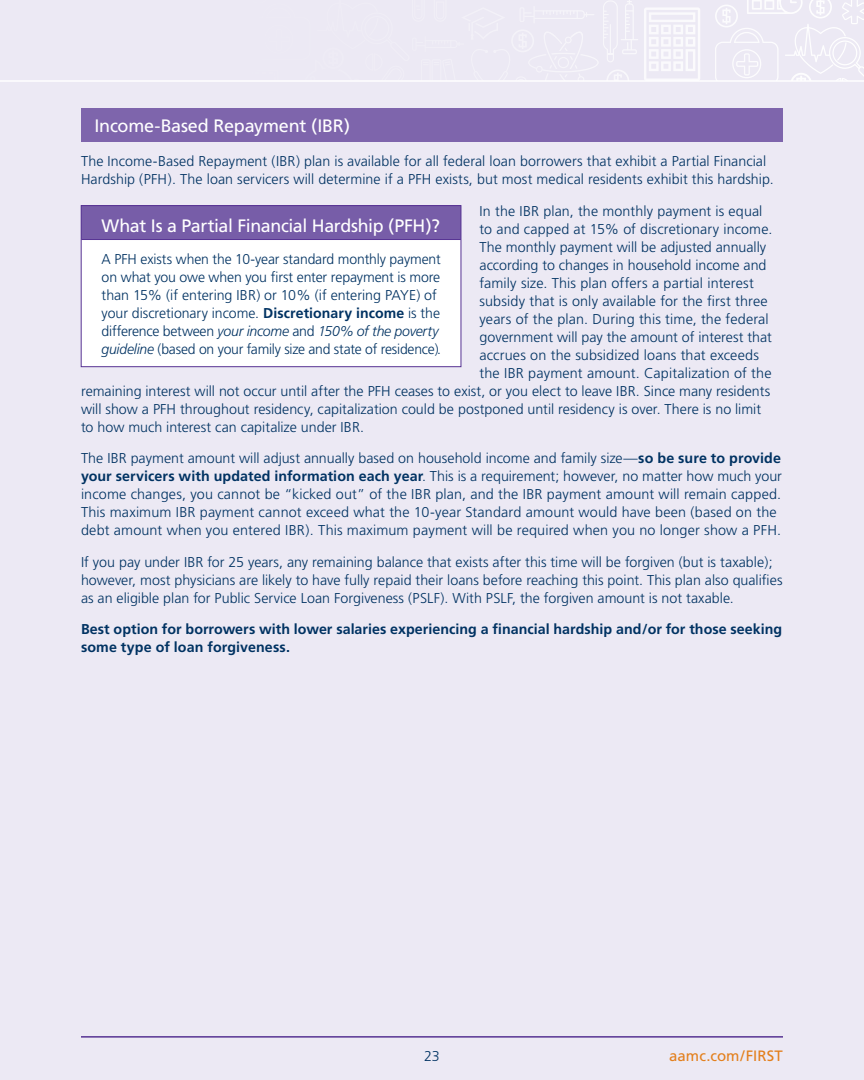
<style>
.page{position:relative;width:864px;height:1080px;background:#ece9f4}
.page>*{position:absolute;margin:0;border:0;box-sizing:border-box;transform-origin:0 0}
.t1{font:18px "Frutiger";letter-spacing:-.02em;color:#fff}
.t2{font:15px "Frutiger";letter-spacing:.005em;color:#e37f1c}
.t3{font:300 14.25px/18px "Frutiger";letter-spacing:.005em;color:#003262}
.t4{font:700 14.25px/18px "Frutiger";letter-spacing:.005em;color:#003262}
.s1{font-weight:700}
.s2{font-style:italic}
</style>
<div class="page">
<hr style="left:81px;top:1036px;width:702px;height:2px;background:#573393">
<hr style="left:0;top:80px;width:864px;height:2px;background:#fff">
<svg style="left:644px;top:8px;width:56px;height:72px"></svg>
<svg style="left:715px;top:0;width:149px;height:80px"></svg>
<svg style="left:551px;top:0;width:87px;height:80px"></svg>
<div style="left:81px;top:108px;width:702px;height:34px;background:#7e65ac"></div>
<div style="left:81px;top:206px;width:380px;height:37px;background:#775da8"></div>
<div style="left:81px;top:239px;width:380px;height:128px;background:#fff"></div>
<div style="left:81px;top:205px;width:380px;height:162px;border:1px solid #573393"></div>
<hr style="left:81px;top:239px;width:380px;height:1px;background:#573393">
<p class="t1" style="left:94px;top:115px;width:257px">Income-Based Repayment (IBR)</p>
<p class="t3" style="left:81px;top:152px;width:694px">The Income-Based Repayment (IBR) plan is available for all federal loan borrowers that exhibit a Partial Financial<br>Hardship (PFH). The loan servicers will determine if a PFH exists, but most medical residents exhibit this hardship.</p>
<p class="t3" style="left:480px;top:202px;width:284px">In the IBR plan, the monthly payment is equal</p>
<p class="t3" style="left:480px;top:220px;width:294px">to and capped at 15% of discretionary income.</p>
<p class="t3" style="left:480px;top:238px;width:288px">The monthly payment will be adjusted annually</p>
<p class="t3" style="left:480px;top:256px;width:289px">according to changes in household income and</p>
<p class="t3" style="left:480px;top:274px;width:276px">family size. This plan offers a partial interest</p>
<p class="t3" style="left:480px;top:292px;width:290px">subsidy that is only available for the first three</p>
<p class="t3" style="left:480px;top:310px;width:291px">years of the plan. During this time, the federal</p>
<p class="t3" style="left:480px;top:328px;width:294px">government will pay the amount of interest that</p>
<p class="t3" style="left:480px;top:346px;width:281px">accrues on the subsidized loans that exceeds</p>
<p class="t3" style="left:480px;top:364px;width:294px">the IBR payment amount. Capitalization of the</p>
<p class="t3" style="left:81px;top:382px;width:691px">remaining interest will not occur until after the PFH ceases to exist, or you elect to leave IBR. Since many residents</p>
<p class="t3" style="left:81px;top:400px;width:682px">will show a PFH throughout residency, capitalization could be postponed until residency is over. There is no limit</p>
<p class="t3" style="left:81px;top:418px;width:285px">to how much interest can capitalize under IBR.</p>
<p class="t3" style="left:81px;top:449px;width:703px">The IBR payment amount will adjust annually based on household income and family size—<span class="s1">so be sure to provide your servicers with updated information each year</span>. This is a requirement; however, no matter how much your income changes, you cannot be “kicked out” of the IBR plan, and the IBR payment amount will remain capped.<br>This maximum IBR payment cannot exceed what the 10-year Standard amount would have been (based on the debt amount when you entered IBR). This maximum payment will be required when you no longer show a PFH.</p>
<p class="t3" style="left:81px;top:553px;width:703px">If you pay under IBR for 25 years, any remaining balance that exists after this time will be forgiven (but is taxable); however, most physicians are likely to have fully repaid their loans before reaching this point. This plan also qualifies as an eligible plan for Public Service Loan Forgiveness (PSLF). With PSLF, the forgiven amount is not taxable.</p>
<p class="t4" style="left:81px;top:620px;width:703px">Best option for borrowers with lower salaries experiencing a financial hardship and/or for those seeking some type of loan forgiveness.</p>
<p class="t1" style="left:102px;top:215px;width:340px">What Is a Partial Financial Hardship (PFH)?</p>
<p class="t3" style="left:102px;top:250px;width:341px">A PFH exists when the 10-year standard monthly payment on what you owe when you first enter repayment is more than 15% (if entering IBR) or 10% (if entering PAYE) of your discretionary income. <span class="s1">Discretionary income</span> is the difference between <span class="s2">your income</span> and <span class="s2">150% of the poverty guideline</span> (based on your family size and state of residence).</p>
<p class="t3" style="left:424px;top:1047px;width:17px">23</p>
<p class="t2" style="left:669px;top:1047px;width:115px">aamc.com/FIRST</p>
</div>
